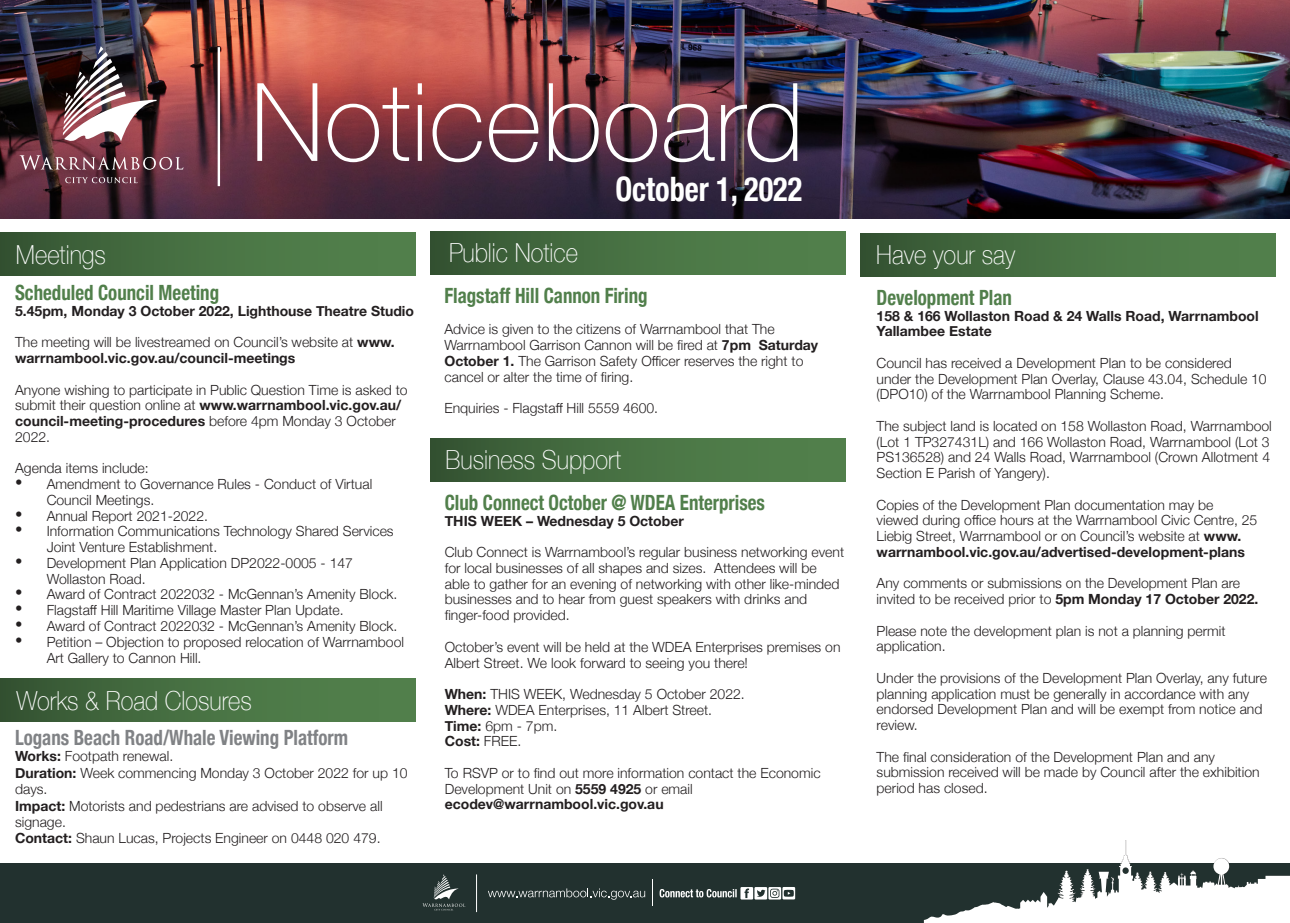
<style>
.page{position:relative;width:1290px;height:923px;background:#fff}
.page>*{position:absolute;margin:0;border:0;box-sizing:border-box;transform-origin:0 0}
.t1{font:700 condensed 33.6px "Helvetica Neue";color:#fff;scale:.9 1}
.t2{font:100 26.25px "Helvetica Neue";color:#fff;scale:.9 1}
.t3{font:700 condensed 21px "Helvetica Neue";color:#517f4b;scale:.9 1}
.t4{font:700 condensed 21px "Helvetica Neue";color:#808285;scale:.9 1}
.t5{font:300 14px/15.8px "Helvetica Neue";color:#231f20}
.t6{font:700 14px "Helvetica Neue";color:#231f20}
.s1{font-weight:700}
.s2{font-family:"Times New Roman";font-weight:400;font-size:21px}
.s3{font-weight:300}
</style>
<div class="page">
<img style="left:0;top:0;width:1290px;height:218px">
<div style="left:430px;top:231px;width:415px;height:43px;background:linear-gradient(to right,#375835,#56874f)"></div>
<div style="left:0;top:233px;width:415px;height:43px;background:linear-gradient(to right,#375835,#56874f)"></div>
<svg style="left:257px;top:83px;width:540px;height:79px;background:#86525b"></svg>
<div style="left:0;top:864px;width:1290px;height:59px;background:#22312f"></div>
<svg style="left:924px;top:840px;width:366px;height:83px"></svg>
<svg style="left:422px;top:874px;width:43px;height:36px"></svg>
<hr style="left:476px;top:874px;width:1px;height:38px;background:#fff">
<svg style="left:652px;top:879px;width:1px;height:26px"></svg>
<svg style="left:659px;top:887px;width:136px;height:12px"></svg>
<svg style="left:488px;top:888px;width:157px;height:11px"></svg>
<svg style="left:20px;top:155px;width:163px;height:15px;background:#875c66"></svg>
<svg style="left:65px;top:177px;width:73px;height:6px"></svg>
<img style="left:63px;top:46px;width:94px;height:97px">
<hr style="left:218px;top:47px;width:2px;height:139px;background:#fff">
<div style="left:1px;top:678px;width:415px;height:43px;background:linear-gradient(to right,#375835,#56874f)"></div>
<div style="left:430px;top:438px;width:415px;height:43px;background:linear-gradient(to right,#375835,#56874f)"></div>
<div style="left:861px;top:234px;width:415px;height:43px;background:linear-gradient(to right,#375835,#56874f)"></div>
<p class="t2" style="left:16px;top:235px;width:102px">Meetings</p>
<p class="t2" style="left:449px;top:233px;width:145px">Public Notice</p>
<p class="t1" style="left:615px;top:162px;width:209px">October 1, 2022</p>
<p class="t3" style="left:15px;top:275px;width:228px">Scheduled Council Meeting</p>
<p class="t6" style="left:15px;top:300px;width:400px">5.45pm, Monday 3 October 2022, Lighthouse Theatre Studio</p>
<p class="t5" style="left:15px;top:333px;width:381px">The meeting will be livestreamed on Council’s website at <span class="s1">www. warrnambool.vic.gov.au/council-meetings</span></p>
<p class="t5" style="left:15px;top:381px;width:394px">Anyone wishing to participate in Public Question Time is asked to submit their question online at <span class="s1">www.warrnambool.vic.gov.au/ council-meeting-procedures</span> before 4pm Monday 3 October 2022.</p>
<p class="t5" style="left:15px;top:459px;width:135px">Agenda items include:</p>
<p class="t5" style="left:47px;top:475px;width:327px;text-indent:-32px"><span class="s2">•</span> Amendment to Governance Rules - Conduct of Virtual<br>Council Meetings.</p>
<p class="t5" style="left:15px;top:507px;width:194px"><span class="s2">•</span> Annual Report 2021-2022.</p>
<p class="t5" style="left:47px;top:522px;width:348px;text-indent:-32px"><span class="s2">•</span> Information Communications Technology Shared Services<br>Joint Venture Establishment.</p>
<p class="t5" style="left:47px;top:554px;width:308px;text-indent:-32px"><span class="s2">•</span> Development Plan Application DP2022-0005 - 147<br>Wollaston Road.</p>
<p class="t5" style="left:15px;top:585px;width:384px"><span class="s2">•</span> Award of Contract 2022032 - McGennan’s Amenity Block.</p>
<p class="t5" style="left:15px;top:601px;width:330px"><span class="s2">•</span> Flagstaff Hill Maritime Village Master Plan Update.</p>
<p class="t5" style="left:15px;top:617px;width:384px"><span class="s2">•</span> Award of Contract 2022032 - McGennan’s Amenity Block.</p>
<p class="t5" style="left:47px;top:633px;width:359px;text-indent:-32px"><span class="s2">•</span> Petition – Objection to proposed relocation of Warrnambool<br>Art Gallery to Cannon Hill.</p>
<p class="t2" style="left:17px;top:680px;width:263px">Works &amp; Road Closures</p>
<p class="t4" style="left:15px;top:719px;width:371px">Logans Beach Road/Whale Viewing Platform</p>
<p class="t5" style="left:15px;top:747px;width:160px"><span class="s1">Works:</span> Footpath renewal.</p>
<p class="t5" style="left:15px;top:764px;width:394px"><span class="s1">Duration:</span> Week commencing Monday 3 October 2022 for up 10 days.</p>
<p class="t5" style="left:15px;top:797px;width:369px"><span class="s1">Impact:</span> Motorists and pedestrians are advised to observe all signage.</p>
<p class="t5" style="left:15px;top:829px;width:367px"><span class="s1">Contact:</span> Shaun Lucas, Projects Engineer on 0448 020 479.</p>
<p class="t3" style="left:444px;top:278px;width:227px">Flagstaff Hill Cannon Firing</p>
<p class="t5" style="left:444px;top:320px;width:375px">Advice is given to the citizens of Warrnambool that The Warrnambool Garrison Cannon will be fired at <span class="s1">7pm Saturday October 1.</span> The Garrison Safety Officer reserves the right to cancel or alter the time of firing.</p>
<p class="t5" style="left:444px;top:399px;width:215px">Enquiries - Flagstaff Hill 5559 4600.</p>
<p class="t2" style="left:446px;top:440px;width:197px">Business Support</p>
<p class="t3" style="left:445px;top:485px;width:357px">Club Connect October @ WDEA Enterprises</p>
<p class="t6" style="left:445px;top:510px;width:241px">THIS WEEK – Wednesday 5 October</p>
<p class="t5" style="left:445px;top:543px;width:401px">Club Connect is Warrnambool’s regular business networking event for local businesses of all shapes and sizes. Attendees will be able to gather for an evening of networking with other like-minded businesses and to hear from guest speakers with drinks and finger-food provided.</p>
<p class="t5" style="left:445px;top:638px;width:397px">October’s event will be held at the WDEA Enterprises premises on<br>Albert Street. We look forward to seeing you there!</p>
<p class="t5" style="left:445px;top:685px;width:302px"><span class="s1">When:</span> THIS WEEK, Wednesday 5 October 2022.</p>
<p class="t5" style="left:445px;top:701px;width:269px"><span class="s1">Where:</span> WDEA Enterprises, 11 Albert Street.</p>
<p class="t5" style="left:445px;top:716px;width:114px"><span class="s1">Time:</span> 6pm - 7pm.</p>
<p class="t6" style="left:445px;top:730px;width:78px">Cost: <span class="s3">FREE.</span></p>
<p class="t5" style="left:445px;top:764px;width:377px">To RSVP or to find out more information contact the Economic<br>Development Unit on <span class="s1">5559 4925</span> or email</p>
<p class="t6" style="left:445px;top:793px;width:220px">ecodev@warrnambool.vic.gov.au</p>
<p class="t2" style="left:876px;top:235px;width:156px">Have your say</p>
<p class="t3" style="left:876px;top:280px;width:152px">Development Plan</p>
<p class="t6" style="left:876px;top:304px;width:384px">158 &amp; 166 Wollaston Road &amp; 24 Walls Road, Warrnambool</p>
<p class="t6" style="left:876px;top:320px;width:117px">Yallambee Estate</p>
<p class="t5" style="left:876px;top:354px;width:392px">Council has received a Development Plan to be considered under the Development Plan Overlay, Clause 43.04, Schedule 10 (DPO10) of the Warrnambool Planning Scheme.</p>
<p class="t5" style="left:876px;top:417px;width:397px">The subject land is located on 158 Wollaston Road, Warrnambool (Lot 1 TP327431L) and 166 Wollaston Road, Warrnambool (Lot 3<br>PS136528) and 24 Walls Road, Warrnambool (Crown Allotment 4<br>Section E Parish of Yangery).</p>
<p class="t5" style="left:876px;top:496px;width:382px">Copies of the Development Plan documentation may be viewed during office hours at the Warrnambool Civic Centre, 25<br>Liebig Street, Warrnambool or on Council’s website at <span class="s1">www. warrnambool.vic.gov.au/advertised-development-plans</span></p>
<p class="t5" style="left:876px;top:574px;width:383px">Any comments or submissions on the Development Plan are invited to be received prior to <span class="s1">5pm Monday 17 October 2022.</span></p>
<p class="t5" style="left:876px;top:622px;width:351px">Please note the development plan is not a planning permit application.</p>
<p class="t5" style="left:876px;top:669px;width:392px">Under the provisions of the Development Plan Overlay, any future planning application must be generally in accordance with any endorsed Development Plan and will be exempt from notice and review.</p>
<p class="t5" style="left:876px;top:748px;width:384px">The final consideration of the Development Plan and any submission received will be made by Council after the exhibition period has closed.</p>
</div>
